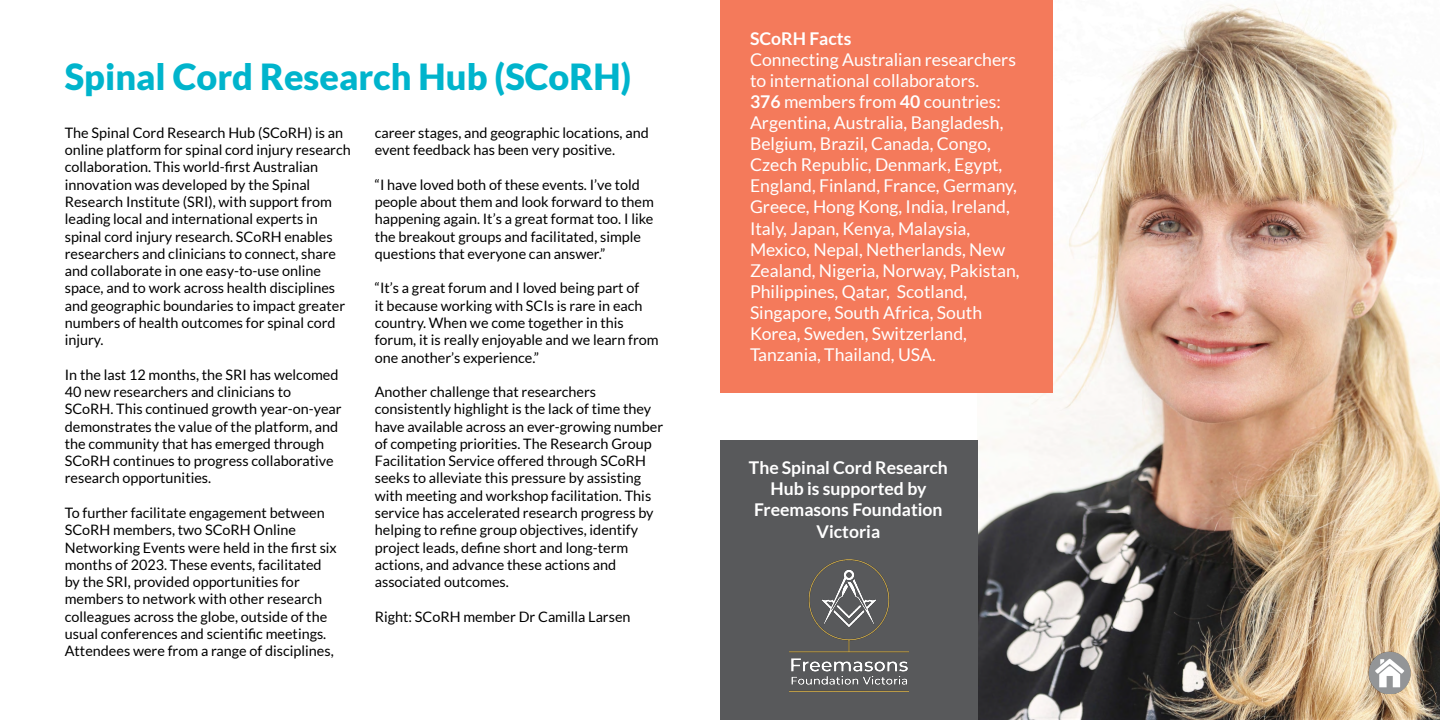
<style>
.page{position:relative;width:1440px;height:720px;background:#fff}
.page>*{position:absolute;margin:0;border:0;box-sizing:border-box;transform-origin:0 0}
.t1{font:900 36px "Lato";color:#00b4cc}
.t2{font:17.6px/21.1px "Lato";color:#fff}
.t3{font:700 17.6px/21.1px "Lato";color:#fff;text-align:center}
.t4{font:14.4px/17.3px "Lato";color:#000}
.s1{font-weight:700}
</style>
<div class="page">
<img style="left:977px;top:0;width:463px;height:720px">
<img style="left:1368px;top:652px;width:43px;height:42px">
<div style="left:720px;top:0;width:332px;height:392px;background:#f47a5b"></div>
<div style="left:720px;top:440px;width:258px;height:280px;background:#58595b"></div>
<img style="left:789px;top:559px;width:120px;height:132px">
<h1 class="t1" style="left:65px;top:55px;width:568px">Spinal Cord Research Hub (SCoRH)</h1>
<p class="t4" style="left:65px;top:124px;width:288px">The Spinal Cord Research Hub (SCoRH) is an online platform for spinal cord injury research collaboration. This world-first Australian innovation was developed by the Spinal Research Institute (SRI), with support from leading local and international experts in spinal cord injury research. SCoRH enables researchers and clinicians to connect, share and collaborate in one easy-to-use online space, and to work across health disciplines and geographic boundaries to impact greater numbers of health outcomes for spinal cord injury.</p>
<p class="t4" style="left:65px;top:366px;width:278px">In the last 12 months, the SRI has welcomed 40 new researchers and clinicians to SCoRH. This continued growth year-on-year demonstrates the value of the platform, and the community that has emerged through SCoRH continues to progress collaborative research opportunities.</p>
<p class="t4" style="left:65px;top:504px;width:274px">To further facilitate engagement between SCoRH members, two SCoRH Online Networking Events were held in the first six months of 2023. These events, facilitated by the SRI, provided opportunities for members to network with other research colleagues across the globe, outside of the usual conferences and scientific meetings.<br>Attendees were from a range of disciplines,</p>
<p class="t4" style="left:375px;top:124px;width:276px">career stages, and geographic locations, and event feedback has been very positive.</p>
<p class="t4" style="left:375px;top:176px;width:281px">“I have loved both of these events. I’ve told people about them and look forward to them happening again. It’s a great format too. I like the breakout groups and facilitated, simple questions that everyone can answer.”</p>
<p class="t4" style="left:375px;top:279px;width:285px">“It’s a great forum and I loved being part of<br>it because working with SCIs is rare in each country. When we come together in this forum, it is really enjoyable and we learn from one another’s experience.”</p>
<p class="t4" style="left:375px;top:383px;width:290px">Another challenge that researchers consistently highlight is the lack of time they have available across an ever-growing number of competing priorities. The Research Group Facilitation Service offered through SCoRH seeks to alleviate this pressure by assisting with meeting and workshop facilitation. This service has accelerated research progress by helping to refine group objectives, identify project leads, define short and long-term actions, and advance these actions and associated outcomes.</p>
<p class="t4" style="left:375px;top:608px;width:257px">Right: SCoRH member Dr Camilla Larsen</p>
<p class="t3" style="left:750px;top:27px;width:103px">SCoRH Facts</p>
<p class="t2" style="left:750px;top:49px;width:271px">Connecting Australian researchers to international collaborators.<br><span class="s1">376</span> members from <span class="s1">40</span> countries:<br>Argentina, Australia, Bangladesh, Belgium, Brazil, Canada, Congo, Czech Republic, Denmark, Egypt, England, Finland, France, Germany, Greece, Hong Kong, India, Ireland, Italy, Japan, Kenya, Malaysia, Mexico, Nepal, Netherlands, New Zealand, Nigeria, Norway, Pakistan, Philippines, Qatar, Scotland, Singapore, South Africa, South Korea, Sweden, Switzerland, Tanzania, Thailand, USA.</p>
<p class="t3" style="left:749px;top:457px;width:201px">The Spinal Cord Research<br>Hub is supported by<br>Freemasons Foundation<br>Victoria</p>
</div>
